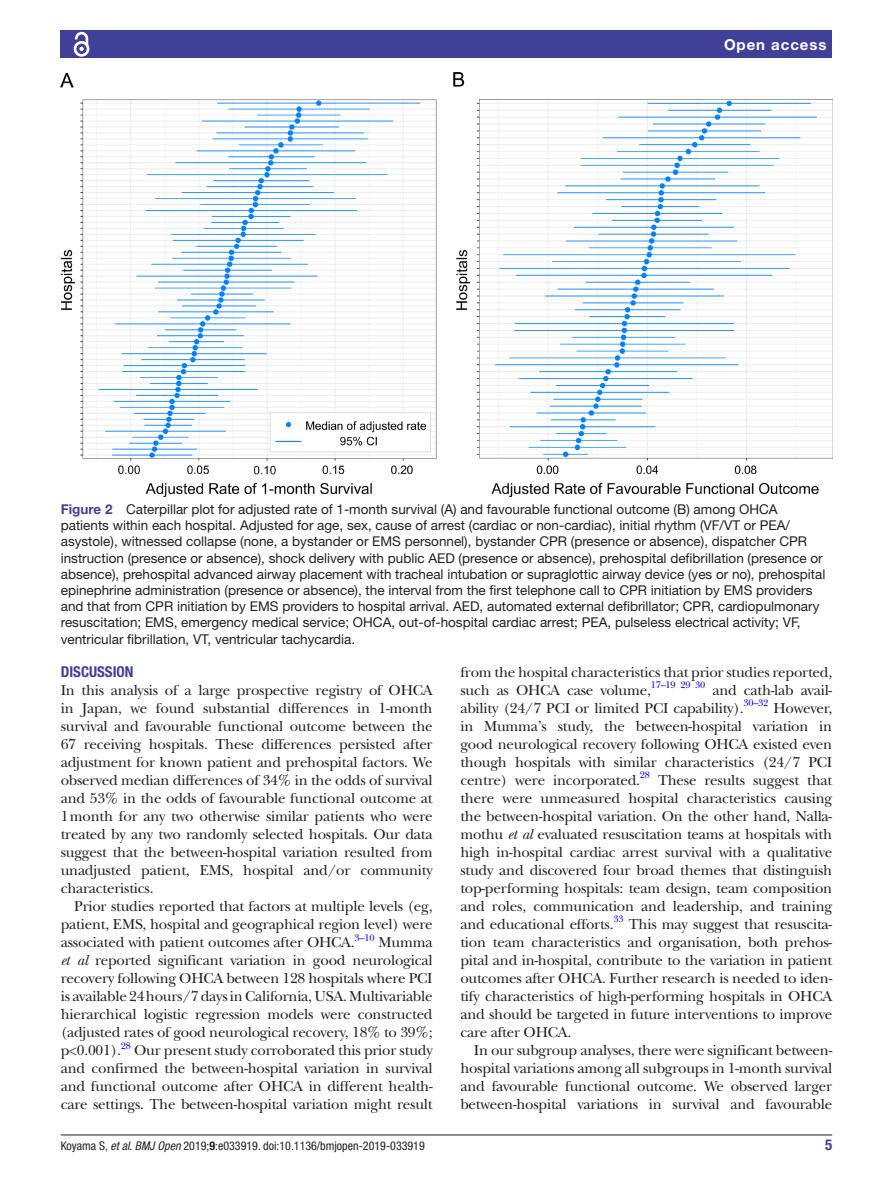
<style>
.page{position:relative;width:893px;height:1191px;background:#fff}
.page>*{position:absolute;margin:0;border:0;box-sizing:border-box;transform-origin:0 0}
.t1{font:15px/18px "New Baskerville";letter-spacing:-.015em;color:#231f20;text-align:justify}
.t2{font:700 condensed 15px "Helvetica Neue LT Std";color:#414099}
.t3{font:700 15px "Helvetica Neue LT Std";letter-spacing:.065em;color:#fff}
.t4{font:13.5px/16.2px "Helvetica Neue LT Std";color:#231f20}
.t5{font:condensed 12px "Helvetica Neue LT Std";color:#231f20}
.t6{font:9.9px "New Baskerville";letter-spacing:-.015em;color:#00f}
.s1{font-weight:700;color:#414099}
.s2{font-style:italic}
.s3{font-weight:700}
</style>
<div class="page">
<hr style="left:61px;top:1134px;width:771px;height:1px;background:#231f20">
<div style="left:61px;top:31px;width:771px;height:27px;background:#414099"></div>
<svg style="left:73px;top:31px;width:17px;height:26px"></svg>
<img style="left:61px;top:73px;width:771px;height:423px">
<p class="t3" style="left:724px;top:35px;width:104px">Open access</p>
<p class="t4" style="left:61px;top:501px;width:766px"><span class="s1">Figure 2</span> Caterpillar plot for adjusted rate of 1-month survival (A) and favourable functional outcome (B) among OHCA patients within each hospital. Adjusted for age, sex, cause of arrest (cardiac or non-cardiac), initial rhythm (VF/VT or PEA/ asystole), witnessed collapse (none, a bystander or EMS personnel), bystander CPR (presence or absence), dispatcher CPR instruction (presence or absence), shock delivery with public AED (presence or absence), prehospital defibrillation (presence or absence), prehospital advanced airway placement with tracheal intubation or supraglottic airway device (yes or no), prehospital epinephrine administration (presence or absence), the interval from the first telephone call to CPR initiation by EMS providers and that from CPR initiation by EMS providers to hospital arrival. AED, automated external defibrillator; CPR, cardiopulmonary resuscitation; EMS, emergency medical service; OHCA, out-of-hospital cardiac arrest; PEA, pulseless electrical activity; VF, ventricular fibrillation, VT, ventricular tachycardia.</p>
<p class="t2" style="left:61px;top:663px;width:45px">DISCUSSIO</p>
<p class="t2" style="left:125px;top:663px;width:10px">N</p>
<p class="t1" style="left:61px;top:681px;width:373px">In this analysis of a large prospective registry of OHCA in Japan, we found substantial differences in 1-month survival and favourable functional outcome between the 67 receiving hospitals. These differences persisted after adjustment for known patient and prehospital factors. We observed median differences of 34% in the odds of survival and 53% in the odds of favourable functional outcome at 1month for any two otherwise similar patients who were treated by any two randomly selected hospitals. Our data suggest that the between-hospital variation resulted from unadjusted patient, EMS, hospital and/or community characteristics.</p>
<p class="t1" style="left:61px;top:897px;width:373px;text-indent:14px">Prior studies reported that factors at multiple levels (eg, patient, EMS, hospital and geographical region level) were associated with patient outcomes after OHCA.</p>
<p class="t1" style="left:460px;top:663px;width:373px">from the hospital characteristics that prior studies reported, such as OHCA case volume,</p>
<p class="t6" style="left:651px;top:679px;width:56px">17–19 29 30</p>
<p class="t1" style="left:460px;top:681px;width:373px;text-indent:252px">and cath-lab avail&shy;ability (24/7 PCI or limited PCI capability).</p>
<p class="t6" style="left:743px;top:697px;width:27px">30–32</p>
<p class="t1" style="left:460px;top:699px;width:373px;text-indent:313px">However, in Mumma’s study, the between-hospital variation in good neurological recovery following OHCA existed even though hospitals with similar characteristics (24/7 PCI centre) were incorporated.<sup>28</sup></p>
<p class="t1" style="left:460px;top:771px;width:373px;text-indent:198px">These results suggest that there were unmeasured hospital characteristics causing the between-hospital variation. On the other hand, Nalla&shy;mothu <span class="s2">et al</span> evaluated resuscitation teams at hospitals with high in-hospital cardiac arrest survival with a qualitative study and discovered four broad themes that distinguish top-performing hospitals: team design, team composition and roles, communication and leadership, and training and educational efforts.</p>
<p class="t6" style="left:613px;top:913px;width:12px">33</p>
<p class="t1" style="left:460px;top:915px;width:373px;text-indent:169px">This may suggest that resuscita&shy;tion team characteristics and organisation, both prehos&shy;pital and in-hospital, contribute to the variation in patient outcomes after OHCA. Further research is needed to iden&shy;tify characteristics of high-performing hospitals in OHCA and should be targeted in future interventions to improve care after OHCA.</p>
<p class="t1" style="left:460px;top:1041px;width:373px;text-indent:14px">In our subgroup analyses, there were significant between&shy;hospital variations among all subgroups in 1-month survival and favourable functional outcome. We observed larger between-hospital variations in survival and favourable</p>
<p class="t6" style="left:354px;top:931px;width:22px">3–10</p>
<p class="t1" style="left:61px;top:933px;width:373px;text-indent:318px">Mumma <span class="s2">et al</span> reported significant variation in good neurological recovery following OHCA between 128 hospitals where PCI is available 24hours/7 days in California, USA. Multivariable hierarchical logistic regression models were constructed (adjusted rates of good neurological recovery, 18% to 39%; p&lt;0.001).</p>
<p class="t6" style="left:121px;top:1039px;width:12px">28</p>
<p class="t1" style="left:61px;top:1041px;width:373px;text-indent:74px">Our present study corroborated this prior study and confirmed the between-hospital variation in survival and functional outcome after OHCA in different health&shy;care settings. The between-hospital variation might result</p>
<p class="t5" style="left:61px;top:1138px;width:366px">Koyama S, <span class="s2">et al</span>. <span class="s2">BMJ Open</span> 2019;<span class="s3">9</span>:e033919. doi:10.1136/bmjopen-2019-033919</p>
<p class="t2" style="left:825px;top:1135px;width:9px">5</p>
</div>
